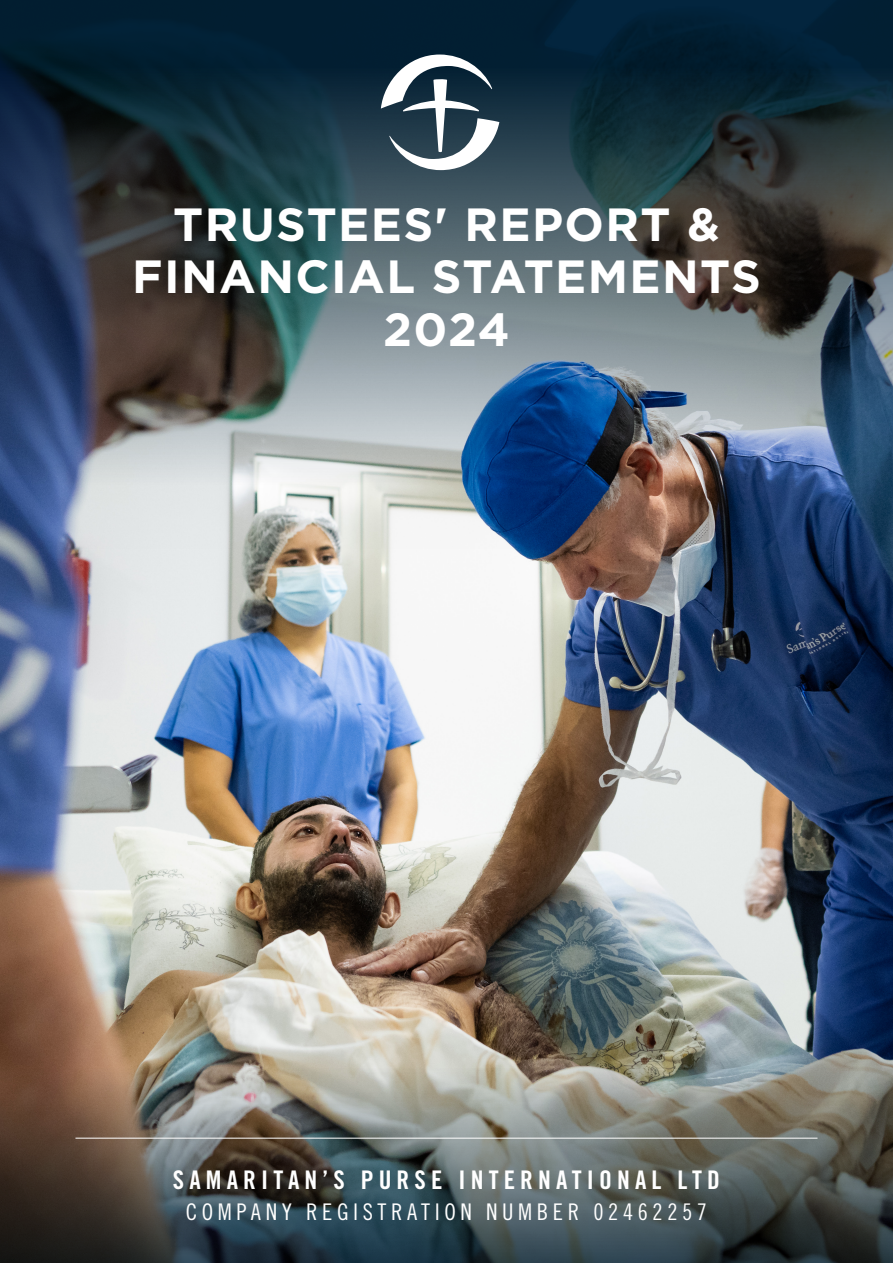
<style>
.page{position:relative;width:893px;height:1263px;background:#fff}
.page>*{position:absolute;margin:0;border:0;box-sizing:border-box;transform-origin:0 0}
.t1{font:700 46.5px "Gotham";letter-spacing:.03em;color:#fff}
.SP_Annual_Report{font:25.65px "Trade Gothic LT Std Bd Cn 20";letter-spacing:.2em;color:#fff}
.SP_Annual_Report-2{font:22.95px "Trade Gothic LT Std Cn 18";letter-spacing:.2em;color:#fff}
</style>
<div class="page">
<img style="left:0;top:548px;width:893px;height:479px">
<img style="left:0;top:1027px;width:893px;height:236px">
<img style="left:0;top:0;width:893px;height:548px">
<hr style="left:75px;top:1138px;width:742px;height:1px;background:#fff">
<svg style="left:381px;top:54px;width:118px;height:116px"></svg>
<p class="t1" style="left:173px;top:193px;width:548px">TRUSTEES' REPORT &amp;</p>
<p class="t1" style="left:132px;top:246px;width:630px">FINANCIAL STATEMENTS</p>
<p class="t1" style="left:383px;top:298px;width:128px">2024</p>
<p class="SP_Annual_Report" style="left:173px;top:1164px;width:549px">SAMARITAN’S PURSE INTERNATIONAL LTD</p>
<p class="SP_Annual_Report-2" style="left:186px;top:1198px;width:523px">COMPANY REGISTRATION NUMBER 02462257</p>
</div>
